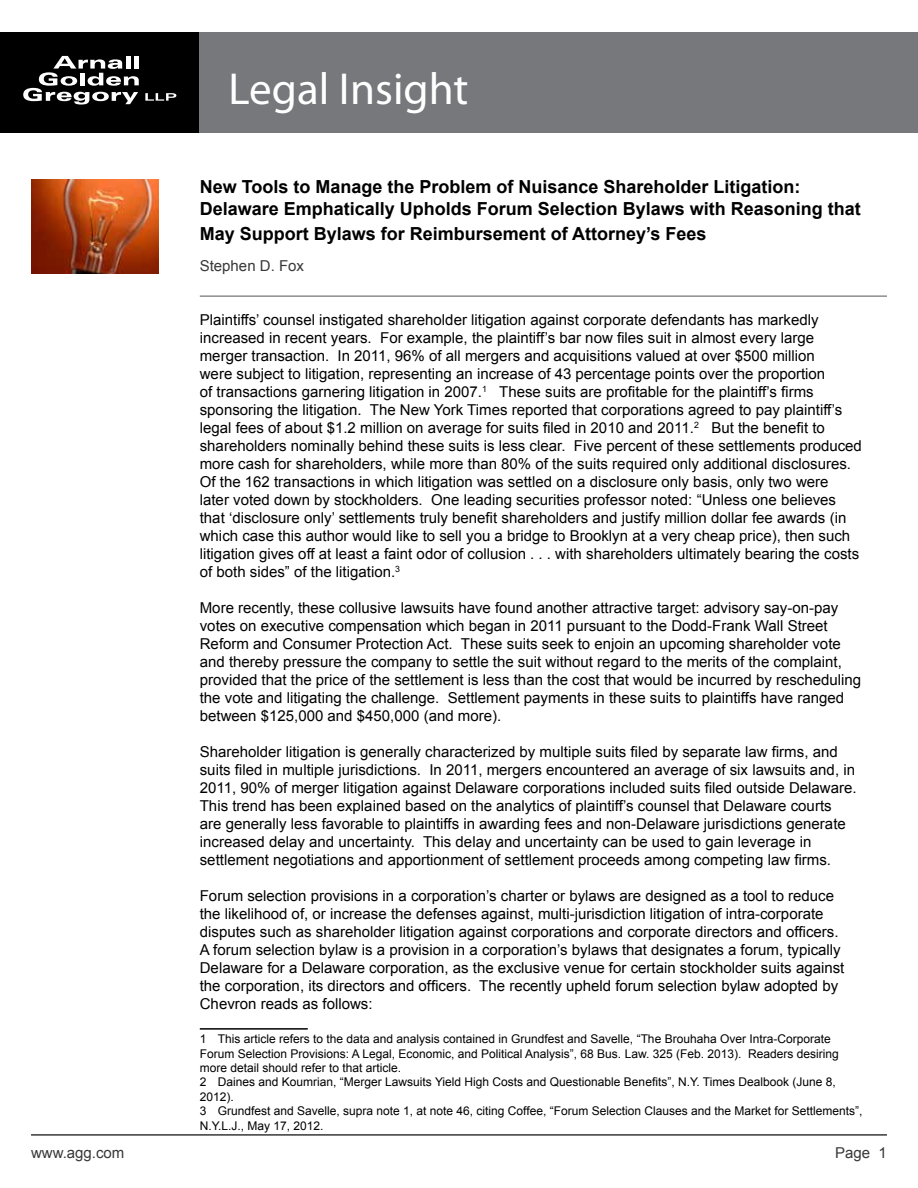
<style>
.page{position:relative;width:918px;height:1188px;background:#fff}
.page>*{position:absolute;margin:0;border:0;box-sizing:border-box;transform-origin:0 0}
.t1{font:45px "Myriad Pro";color:#fff}
.t2{font:700 18px/21.6px "Arial";color:#000}
.t3{font:15px/18px "Arial";color:#000}
.t4{font:15px "Arial";color:#383839}
.t5{font:12px/14.4px "Arial";color:#000}
</style>
<div class="page">
<div style="left:0;top:32px;width:200px;height:101px;background:#000"></div>
<svg style="left:23px;top:56px;width:116px;height:49px"></svg>
<svg style="left:145px;top:93px;width:31px;height:8px"></svg>
<div style="left:200px;top:32px;width:718px;height:101px;background:#77787b"></div>
<hr style="left:31px;top:1134px;width:856px;height:2px;background:#383839">
<img style="left:31px;top:180px;width:128px;height:94px">
<hr style="left:200px;top:296px;width:687px;height:1px;background:#545456">
<hr style="left:200px;top:1028px;width:108px;height:2px;background:#000">
<h1 class="t1" style="left:229px;top:61px;width:241px">Legal Insight</h1>
<p class="t2" style="left:200px;top:177px;width:663px">New Tools to Manage the Problem of Nuisance Shareholder Litigation:<br>Delaware Emphatically Upholds Forum Selection Bylaws with Reasoning that</p>
<p class="t2" style="left:200px;top:223px;width:508px">May Support Bylaws for Reimbursement of Attorney’s Fees</p>
<p class="t4" style="left:200px;top:256px;width:106px">Stephen D. Fox</p>
<p class="t3" style="left:200px;top:311px;width:664px">Plaintiffs’ counsel instigated shareholder litigation against corporate defendants has markedly increased in recent years. For example, the plaintiff’s bar now files suit in almost every large merger transaction. In 2011, 96% of all mergers and acquisitions valued at over $500 million<br>were subject to litigation, representing an increase of 43 percentage points over the proportion<br>of transactions garnering litigation in 2007.<sup>1</sup> These suits are profitable for the plaintiff’s firms sponsoring the litigation. The New York Times reported that corporations agreed to pay plaintiff’s legal fees of about $1.2 million on average for suits filed in 2010 and 2011.<sup>2</sup> But the benefit to shareholders nominally behind these suits is less clear. Five percent of these settlements produced more cash for shareholders, while more than 80% of the suits required only additional disclosures.<br>Of the 162 transactions in which litigation was settled on a disclosure only basis, only two were<br>later voted down by stockholders. One leading securities professor noted: “Unless one believes that ‘disclosure only’ settlements truly benefit shareholders and justify million dollar fee awards (in which case this author would like to sell you a bridge to Brooklyn at a very cheap price), then such litigation gives off at least a faint odor of collusion . . . with shareholders ultimately bearing the costs of both sides” of the litigation.<sup>3</sup></p>
<p class="t3" style="left:200px;top:599px;width:663px">More recently, these collusive lawsuits have found another attractive target: advisory say-on-pay votes on executive compensation which began in 2011 pursuant to the Dodd-Frank Wall Street Reform and Consumer Protection Act. These suits seek to enjoin an upcoming shareholder vote and thereby pressure the company to settle the suit without regard to the merits of the complaint, provided that the price of the settlement is less than the cost that would be incurred by rescheduling the vote and litigating the challenge. Settlement payments in these suits to plaintiffs have ranged between $125,000 and $450,000 (and more).</p>
<p class="t3" style="left:200px;top:743px;width:658px">Shareholder litigation is generally characterized by multiple suits filed by separate law firms, and suits filed in multiple jurisdictions. In 2011, mergers encountered an average of six lawsuits and, in 2011, 90% of merger litigation against Delaware corporations included suits filed outside Delaware.<br>This trend has been explained based on the analytics of plaintiff’s counsel that Delaware courts are generally less favorable to plaintiffs in awarding fees and non-Delaware jurisdictions generate increased delay and uncertainty. This delay and uncertainty can be used to gain leverage in settlement negotiations and apportionment of settlement proceeds among competing law firms.</p>
<p class="t3" style="left:200px;top:887px;width:646px">Forum selection provisions in a corporation’s charter or bylaws are designed as a tool to reduce the likelihood of, or increase the defenses against, multi-jurisdiction litigation of intra-corporate disputes such as shareholder litigation against corporations and corporate directors and officers.<br>A forum selection bylaw is a provision in a corporation’s bylaws that designates a forum, typically Delaware for a Delaware corporation, as the exclusive venue for certain stockholder suits against the corporation, its directors and officers. The recently upheld forum selection bylaw adopted by Chevron reads as follows:</p>
<p class="t5" style="left:200px;top:1032px;width:664px">1 This article refers to the data and analysis contained in Grundfest and Savelle, “The Brouhaha Over Intra-Corporate Forum Selection Provisions: A Legal, Economic, and Political Analysis”, 68 Bus. Law. 325 (Feb. 2013). Readers desiring more detail should refer to that article.<br>2 Daines and Koumrian, “Merger Lawsuits Yield High Costs and Questionable Benefits”, N.Y. Times Dealbook (June 8, 2012).<br>3 Grundfest and Savelle, supra note 1, at note 46, citing Coffee, “Forum Selection Clauses and the Market for Settlements”, N.Y.L.J., May 17, 2012.</p>
<p class="t4" style="left:31px;top:1142px;width:95px">www.agg.com</p>
<p class="t4" style="left:835px;top:1142px;width:53px">Page 1</p>
</div>
